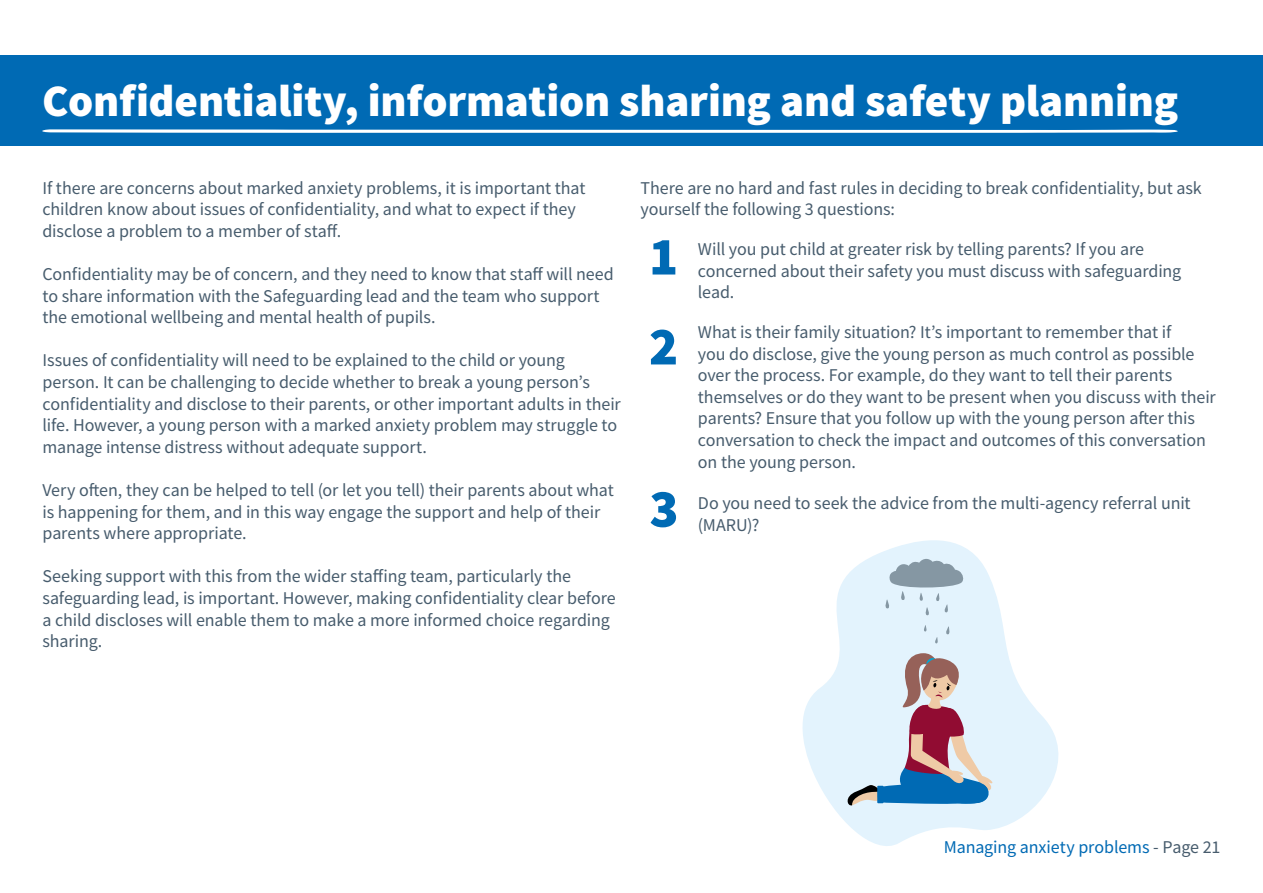
<style>
.page{position:relative;width:1263px;height:893px;background:#fff}
.page>*{position:absolute;margin:0;border:0;box-sizing:border-box;transform-origin:0 0}
.Number_highlights{font:900 54px "Source Sans Pro";color:#006ab4}
.t1{font:900 45px "Source Sans Pro";letter-spacing:-.005em;color:#fff}
.t2{font:18px/21.6px "Source Sans Pro";letter-spacing:-.005em;color:#475c6d}
.t3{font:18px "Source Sans Pro";letter-spacing:-.005em;color:#006ab4}
.s1{color:#475c6d}
</style>
<div class="page">
<div style="left:0;top:55px;width:1263px;height:90px;background:#006ab4"></div>
<svg style="left:42px;top:129px;width:1136px;height:4px;background:#bed9eb"></svg>
<svg style="left:802px;top:540px;width:257px;height:306px;fill:#e3f3fd"></svg>
<svg style="left:843px;top:653px;width:150px;height:154px;background:#babccb"></svg>
<div style="left:877px;top:786px;width:6px;height:17px;background:#006ab4"></div>
<svg style="left:883px;top:559px;width:81px;height:56px;background:#c0d0db"></svg>
<svg style="left:922px;top:625px;width:29px;height:19px"></svg>
<h1 class="t1" style="left:42px;top:70px;width:1137px">Confidentiality, information sharing and safety planning</h1>
<p class="t2" style="left:43px;top:177px;width:544px">If there are concerns about marked anxiety problems, it is important that children know about issues of confidentiality, and what to expect if they disclose a problem to a member of staff.</p>
<p class="t2" style="left:43px;top:263px;width:573px">Confidentiality may be of concern, and they need to know that staff will need to share information with the Safeguarding lead and the team who support the emotional wellbeing and mental health of pupils.</p>
<p class="t2" style="left:43px;top:349px;width:580px">Issues of confidentiality will need to be explained to the child or young person. It can be challenging to decide whether to break a young person’s confidentiality and disclose to their parents, or other important adults in their life. However, a young person with a marked anxiety problem may struggle to manage intense distress without adequate support.</p>
<p class="t2" style="left:43px;top:479px;width:573px">Very often, they can be helped to tell (or let you tell) their parents about what is happening for them, and in this way engage the support and help of their parents where appropriate.</p>
<p class="t2" style="left:43px;top:565px;width:575px">Seeking support with this from the wider staffing team, particularly the safeguarding lead, is important. However, making confidentiality clear before a child discloses will enable them to make a more informed choice regarding sharing.</p>
<p class="t2" style="left:640px;top:177px;width:563px">There are no hard and fast rules in deciding to break confidentiality, but ask yourself the following 3 questions:</p>
<p class="Number_highlights" style="left:649px;top:219px;width:31px">1</p>
<p class="t2" style="left:698px;top:238px;width:485px">Will you put child at greater risk by telling parents? If you are concerned about their safety you must discuss with safeguarding lead.</p>
<p class="Number_highlights" style="left:649px;top:309px;width:31px">2</p>
<p class="t2" style="left:698px;top:321px;width:519px">What is their family situation? It’s important to remember that if<br>you do disclose, give the young person as much control as possible over the process. For example, do they want to tell their parents themselves or do they want to be present when you discuss with their parents? Ensure that you follow up with the young person after this conversation to check the impact and outcomes of this conversation on the young person.</p>
<p class="Number_highlights" style="left:649px;top:471px;width:31px">3</p>
<p class="t2" style="left:698px;top:492px;width:494px">Do you need to seek the advice from the multi-agency referral unit (MARU)?</p>
<p class="t3" style="left:944px;top:835px;width:278px">Managing anxiety problems <span class="s1">- Page 21</span></p>
</div>
